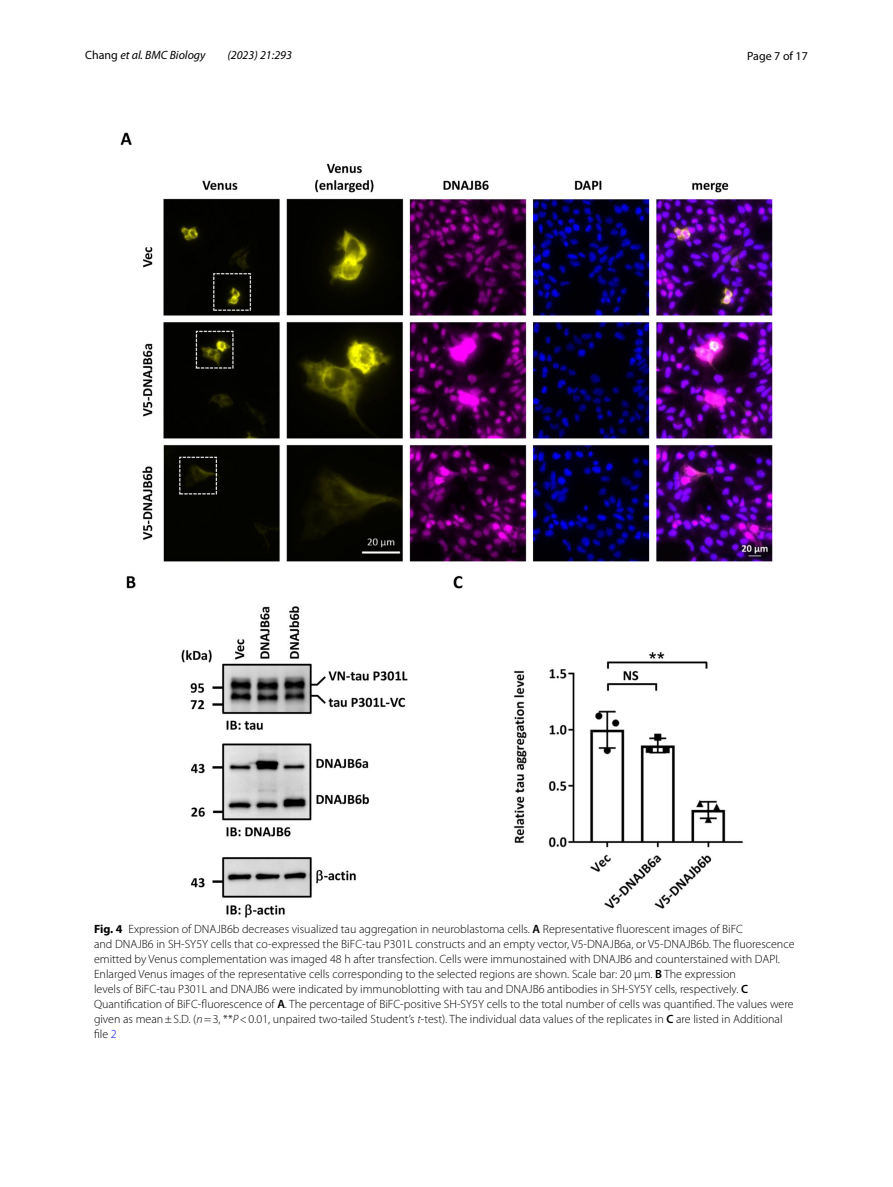
<style>
.page{position:relative;width:893px;height:1187px;background:#fff}
.page>*{position:absolute;margin:0;border:0;box-sizing:border-box;transform-origin:0 0}
.t1{font:300 12px/15px "Myriad Pro";color:#000}
.t2{font:italic 12px "Myriad Pro";color:#000}
.t3{font:12px "Myriad Pro";color:#000}
.s1{font-style:normal}
.s2{font-weight:700}
.s3{font-weight:600}
.s4{font-style:italic}
.s5{color:#00f}
</style>
<div class="page">
<img style="left:120px;top:133px;width:653px;height:784px">
<p class="t2" style="left:85px;top:48px;width:122px"><span class="s1">Chang</span> et al. BMC Biology</p>
<p class="t2" style="left:227px;top:48px;width:66px">(2023) 21:293</p>
<p class="t3" style="left:747px;top:48px;width:62px">Page 7 of 17</p>
<p class="t1" style="left:94px;top:921px;width:702px"><span class="s2">Fig. 4</span> Expression of DNAJB6b decreases visualized tau aggregation in neuroblastoma cells. <span class="s3">A</span> Representative fluorescent images of BiFC<br>and DNAJB6 in SH-SY5Y cells that co-expressed the BiFC-tau P301L constructs and an empty vector, V5-DNAJB6a, or V5-DNAJB6b. The fluorescence emitted by Venus complementation was imaged 48 h after transfection. Cells were immunostained with DNAJB6 and counterstained with DAPI.<br>Enlarged Venus images of the representative cells corresponding to the selected regions are shown. Scale bar: 20 μm. <span class="s3">B</span> The expression<br>levels of BiFC-tau P301L and DNAJB6 were indicated by immunoblotting with tau and DNAJB6 antibodies in SH-SY5Y cells, respectively. <span class="s3">C </span>Quantification of BiFC-fluorescence of <span class="s3">A</span>. The percentage of BiFC-positive SH-SY5Y cells to the total number of cells was quantified. The values were given as mean±S.D. (<span class="s4">n</span>=3, **<span class="s4">P</span>&lt;0.01, unpaired two-tailed Student’s <span class="s4">t</span>-test). The individual data values of the replicates in <span class="s3">C</span> are listed in Additional file <span class="s5">2</span></p>
</div>
